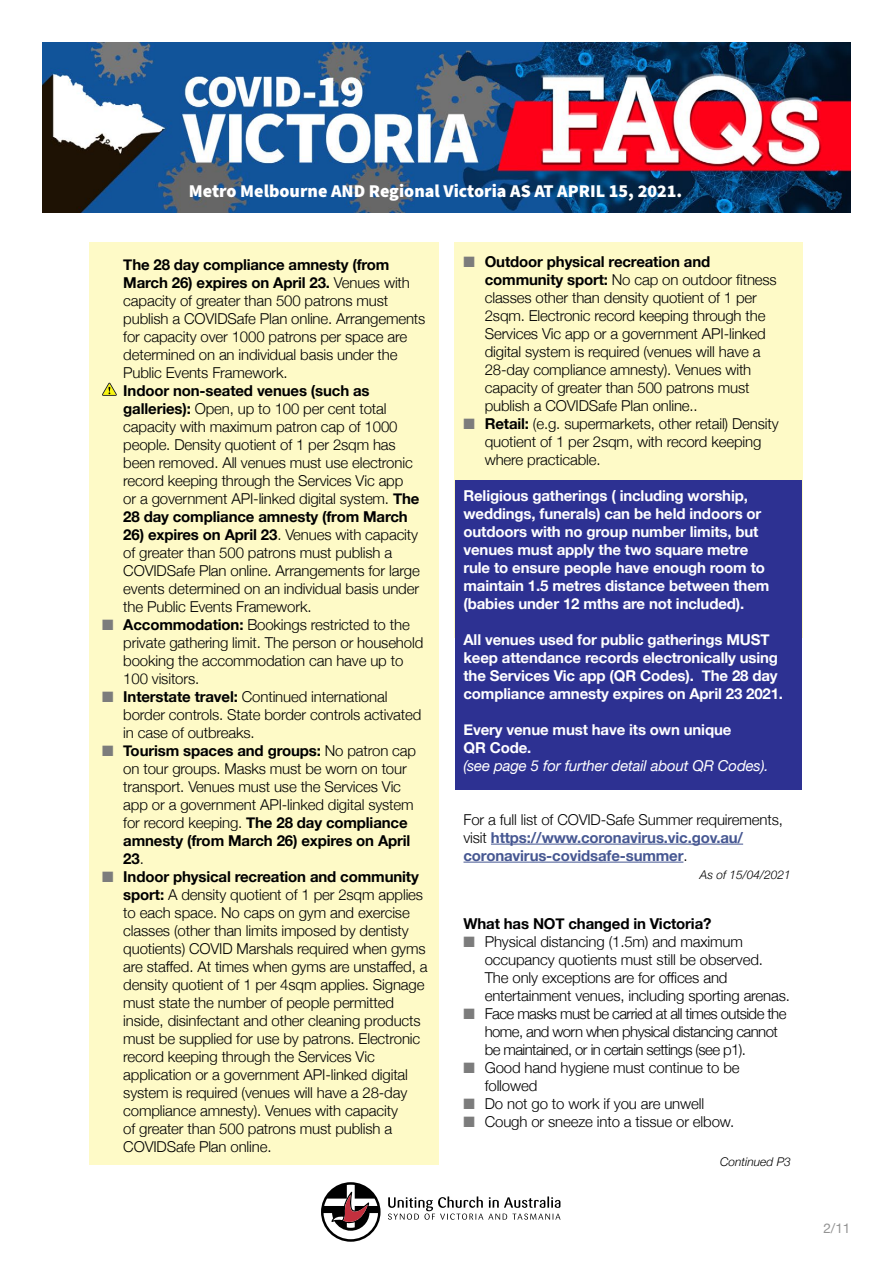
<style>
.page{position:relative;width:893px;height:1263px;background:#fff}
.page>*{position:absolute;margin:0;border:0;box-sizing:border-box;transform-origin:0 0}
.t1{font:900 18px "Source Sans Pro";color:#fff}
.t2{font:300 15px/18px "Helvetica Neue";letter-spacing:-.01em;color:#000}
.t3{font:700 15px/18px "Helvetica Neue";letter-spacing:-.01em;color:#fff}
.t4{font:300 15px/18px "Helvetica Neue";letter-spacing:-.04em;color:#000}
.t5{font:700 15px/18px "Helvetica Neue";letter-spacing:-.01em;color:#465792}
.t6{font:italic 15px "Helvetica Neue";letter-spacing:-.01em;color:#fff}
.t7{font:700 15px "Helvetica Neue";letter-spacing:-.01em;color:#000}
.t8{font:13.5px "Helvetica Neue";color:#939393}
.t9{font:italic 300 12px "Helvetica Neue";color:#000}
.s1{font-weight:700}
.s2{color:#7c7c7c}
.s3{font-weight:300;color:#000}
</style>
<div class="page">
<div style="left:454px;top:242px;width:348px;height:396px;background:#fefac7"></div>
<div style="left:89px;top:242px;width:350px;height:923px;background:#fefac7"></div>
<svg style="left:388px;top:1196px;width:172px;height:24px"></svg>
<svg style="left:321px;top:1182px;width:60px;height:60px"></svg>
<div style="left:455px;top:480px;width:347px;height:310px;background:#2d3192"></div>
<svg style="left:102px;top:383px;width:15px;height:13px"></svg>
<hr style="left:491px;top:844px;width:252px;height:1px;background:#465792">
<hr style="left:463px;top:862px;width:220px;height:1px;background:#465792">
<img style="left:43px;top:43px;width:807px;height:169px">
<p class="t1" style="left:189px;top:178px;width:495px">Metro Melbourne AND Regional Victoria AS AT APRIL 15, 2021.</p>
<p class="t2" style="left:123px;top:254px;width:304px"><span class="s1">The 28 day compliance amnesty (from March 26) expires on April 23.</span> Venues with capacity of greater than 500 patrons must publish a COVIDSafe Plan online. Arrangements for capacity over 1000 patrons per space are determined on an individual basis under the Public Events Framework.</p>
<p class="t2" style="left:123px;top:380px;width:298px"><span class="s1">Indoor non-seated venues (such as galleries):</span> Open, up to 100 per cent total capacity with maximum patron cap of 1000 people. Density quotient of 1 per 2sqm has been removed. All venues must use electronic record keeping through the Services Vic app or a government API-linked digital system. <span class="s1">The 28 day compliance amnesty (from March</span></p>
<p class="t2" style="left:123px;top:524px;width:298px"><span class="s1">26) expires on April 23</span>. Venues with capacity of greater than 500 patrons must publish a COVIDSafe Plan online. Arrangements for large events determined on an individual basis under the Public Events Framework.</p>
<p class="t2" style="left:123px;top:614px;width:301px;text-indent:-21px"><span class="s2">■</span> <span class="s1">Accommodation:</span> Bookings restricted to the private gathering limit. The person or household booking the accommodation can have up to 100 visitors.</p>
<p class="t2" style="left:123px;top:686px;width:300px;text-indent:-21px"><span class="s2">■</span> <span class="s1">Interstate travel:</span> Continued international border controls. State border controls activated in case of outbreaks.</p>
<p class="t2" style="left:123px;top:740px;width:294px;text-indent:-21px"><span class="s2">■</span> <span class="s1">Tourism spaces and groups:</span> No patron cap on tour groups. Masks must be worn on tour transport. Venues must use the Services Vic app or a government API-linked digital system for record keeping. <span class="s1">The 28 day compliance amnesty (from March 26) expires on April 23</span>.</p>
<p class="t2" style="left:123px;top:866px;width:306px;text-indent:-21px"><span class="s2">■</span> <span class="s1">Indoor physical recreation and community sport:</span> A density quotient of 1 per 2sqm applies to each space. No caps on gym and exercise classes (other than limits imposed by dentisty quotients) COVID Marshals required when gyms are staffed. At times when gyms are unstaffed, a density quotient of 1 per 4sqm applies. Signage must state the number of people permitted inside, disinfectant and other cleaning products must be supplied for use by patrons. Electronic record keeping through the Services Vic application or a government API-linked digital system is required (venues will have a 28-day compliance amnesty). Venues with capacity<br>of greater than 500 patrons must publish a COVIDSafe Plan online.</p>
<p class="t2" style="left:485px;top:251px;width:294px;text-indent:-21px"><span class="s2">■</span> <span class="s1">Outdoor physical recreation and community sport:</span> No cap on outdoor fitness classes other than density quotient of 1 per 2sqm. Electronic record keeping through the Services Vic app or a government API-linked digital system is required (venues will have a 28-day compliance amnesty). Venues with capacity of greater than 500 patrons must publish a COVIDSafe Plan online..</p>
<p class="t2" style="left:485px;top:413px;width:295px;text-indent:-21px"><span class="s2">■</span> <span class="s1">Retail:</span> (e.g. supermarkets, other retail) Density quotient of 1 per 2sqm, with record keeping where practicable.</p>
<p class="t3" style="left:463px;top:487px;width:307px">Religious gatherings ( including worship, weddings, funerals) can be held indoors or outdoors with no group number limits, but venues must apply the two square metre rule to ensure people have enough room to maintain 1.5 metres distance between them (babies under 12 mths are not included).</p>
<p class="t3" style="left:463px;top:631px;width:321px">All venues used for public gatherings MUST keep attendance records electronically using the Services Vic app (QR Codes). The 28 day compliance amnesty expires on April 23 2021.</p>
<p class="t3" style="left:463px;top:721px;width:269px">Every venue must have its own unique<br>QR Code.</p>
<p class="t6" style="left:463px;top:754px;width:307px">(see page 5 for further detail about QR Codes).</p>
<p class="t5" style="left:463px;top:811px;width:321px"><span class="s3">For a full list of COVID-Safe Summer requirements, visit</span> https://www.coronavirus.vic.gov.au/ coronavirus-covidsafe-summer<span class="s3">.</span></p>
<p class="t9" style="left:700px;top:865px;width:93px">As of 15/04/2021</p>
<p class="t7" style="left:463px;top:912px;width:249px">What has NOT changed in Victoria?</p>
<p class="t2" style="left:485px;top:931px;width:307px;text-indent:-21px"><span class="s2">■</span> Physical distancing (1.5m) and maximum occupancy quotients must still be observed.<br>The only exceptions are for offices and entertainment venues, including sporting arenas.</p>
<p class="t4" style="left:485px;top:1003px;width:303px;text-indent:-21px"><span class="s2">■</span> Face masks must be carried at all times outside the home, and worn when physical distancing cannot be maintained, or in certain settings (see p1).</p>
<p class="t2" style="left:485px;top:1057px;width:256px;text-indent:-21px"><span class="s2">■</span> Good hand hygiene must continue to be followed</p>
<p class="t2" style="left:463px;top:1093px;width:242px"><span class="s2">■</span> Do not go to work if you are unwell</p>
<p class="t2" style="left:463px;top:1111px;width:272px"><span class="s2">■</span> Cough or sneeze into a tissue or elbow.</p>
<p class="t9" style="left:720px;top:1152px;width:72px">Continued P3</p>
<p class="t8" style="left:823px;top:1218px;width:29px">2/11</p>
</div>
